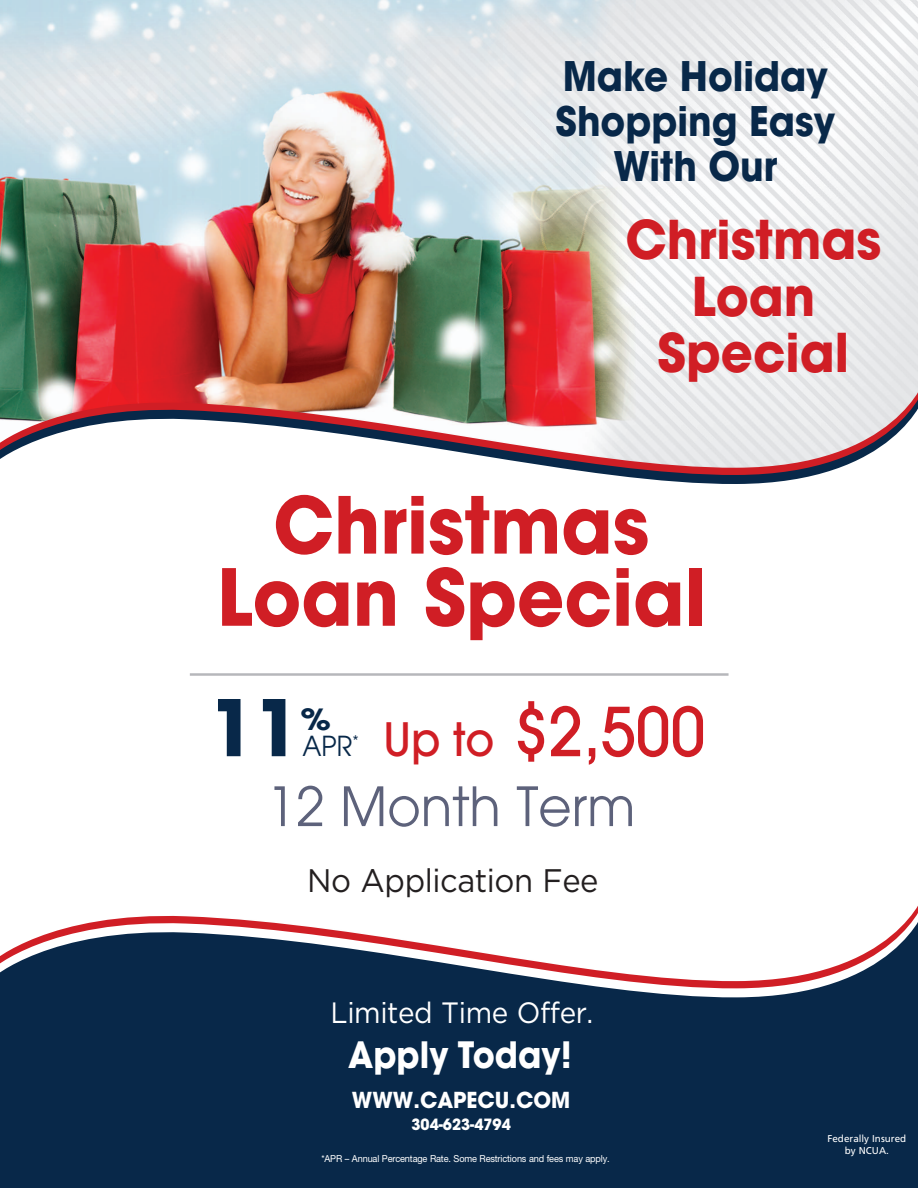
<style>
.page{position:relative;width:918px;height:1188px;background:#fff}
.page>*{position:absolute;margin:0;border:0;box-sizing:border-box;transform-origin:0 0}
.t1{font:700 77.85px/72.2px "Avant Garde";color:#d01e25;text-align:center;scale:.94 1}
.t2{font:700 77.25px "Avant Garde";color:#082849;scale:.94 1}
.t3{font:500 66.9px "Avant Garde";color:#d01e25;scale:.94 1}
.t4{font:53.7px "Avant Garde";color:#5d627b;scale:.96 1}
.t5{font:700 52.95px/56.7px "Avant Garde";color:#d01e25;text-align:center;scale:.94 1}
.t6{font:700 40.5px/45px "Avant Garde";color:#082849;text-align:center;scale:.92 1}
.t7{font:700 36px "Avant Garde";color:#fff;scale:.92 1}
.t8{font:32.55px "Gotham HTF";letter-spacing:-.015em;color:#231f20;scale:.95 1}
.t9{font:29.4px "Gotham HTF";letter-spacing:-.015em;color:#fff;scale:.95 1}
.t10{font:700 29.1px "Avant Garde";color:#082849;scale:1.25 1}
.t11{font:27.45px "Avant Garde";color:#082849;scale:.94 1}
.t12{font:700 21.9px "Avant Garde";color:#fff;scale:.96 1}
.t13{font:700 15.45px "Avant Garde";color:#fff;scale:.96 1}
.t14{font:9.9px/11.9px "Frutiger";color:#fff;text-align:center}
.t15{font:9.6px "Helvetica Neue";letter-spacing:-.015em;color:#fff;scale:.95 1}
.s1{font-size:45.6px}
</style>
<div class="page">
<svg style="left:0;top:907px;width:918px;height:281px;fill:#082849"></svg>
<img style="left:0;top:0;width:918px;height:378px">
<img style="left:0;top:378px;width:918px;height:7px">
<svg style="left:0;top:385px;width:918px;height:9px;background:#c7978a"></svg>
<svg style="left:0;top:394px;width:918px;height:90px"></svg>
<hr style="left:190px;top:673px;width:539px;height:3px;background:#b6b7bb">
<p class="t6" style="left:556px;top:53px;width:305px">Make Holiday<br>Shopping Easy<br>With Our</p>
<p class="t5" style="left:625px;top:211px;width:274px">Christmas<br>Loan<br>Special</p>
<p class="t1" style="left:217px;top:488px;width:521px">Christmas<br>Loan Special</p>
<p class="t2" style="left:210px;top:678px;width:97px">11</p>
<p class="t10" style="left:300px;top:700px;width:26px">%</p>
<p class="t3" style="left:383px;top:691px;width:344px"><span class="s1">Up to</span> $2,500</p>
<p class="t4" style="left:268px;top:775px;width:385px">12 Month Term</p>
<p class="t11" style="left:302px;top:730px;width:61px">APR<sup>*</sup></p>
<p class="t8" style="left:307px;top:862px;width:308px">No Application Fee</p>
<p class="t9" style="left:331px;top:997px;width:278px">Limited Time Offer.</p>
<p class="t7" style="left:348px;top:1031px;width:244px">Apply Today!</p>
<p class="t12" style="left:352px;top:1086px;width:229px">WWW.CAPECU.COM</p>
<p class="t13" style="left:412px;top:1115px;width:105px">304-623-4794</p>
<p class="t15" style="left:321px;top:1153px;width:305px">*APR – Annual Percentage Rate. Some Restrictions and fees may apply.</p>
<p class="t14" style="left:828px;top:1132px;width:80px">Federally Insured by NCUA.</p>
</div>
